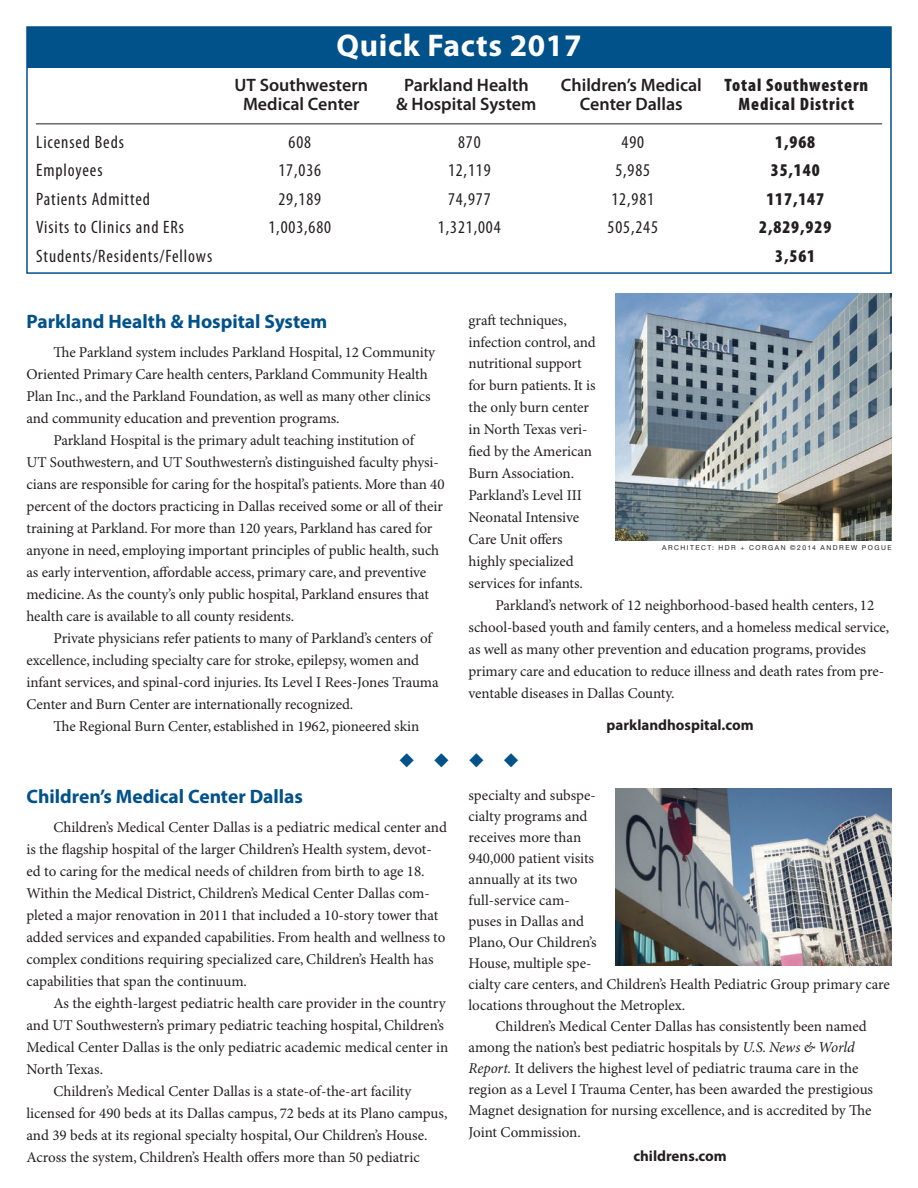
<style>
.page{position:relative;width:918px;height:1188px;background:#fff}
.page>*{position:absolute;margin:0;border:0;box-sizing:border-box;transform-origin:0 0}
.t1{font:700 31.5px "Myriad Pro";letter-spacing:.02em;color:#fff}
.t2{font:700 19.5px "Myriad Pro";color:#01518a}
.t3{font:19.5px "Zapf Dingbats ITC";color:#01518a}
.t4{font:condensed 18px "Myriad Pro";letter-spacing:.05em;color:#231f20}
.t5{font:600 18px/19px "Myriad Pro";color:#231f20;text-align:center}
.t6{font:900 condensed 18px/19px "Myriad Pro";letter-spacing:.05em;color:#231f20;text-align:center}
.t7{font:15px/22px "Minion Pro";letter-spacing:-.005em;color:#231f20}
.t8{font:700 15px "Myriad Pro";color:#231f20}
.t9{font:6.75px "Helvetica Neue";letter-spacing:.22em;color:#231f20}
.s1{font-style:italic}
</style>
<div class="page">
<img style="left:615px;top:789px;width:277px;height:177px">
<div style="left:26px;top:26px;width:866px;height:248px;border:2px solid #01518a"></div>
<hr style="left:36px;top:123px;width:846px;height:1px;background:#231f20">
<img style="left:615px;top:293px;width:277px;height:248px">
<div style="left:27px;top:27px;width:864px;height:41px;background:#01518a"></div>
<h1 class="t1" style="left:336px;top:28px;width:247px">Quick Facts 2017</h1>
<p class="t5" style="left:235px;top:76px;width:135px">UT Southwestern<br>Medical Center</p>
<p class="t5" style="left:396px;top:76px;width:142px">Parkland Health &amp; Hospital System</p>
<p class="t5" style="left:561px;top:76px;width:143px">Children’s Medical<br>Center Dallas</p>
<p class="t6" style="left:725px;top:76px;width:145px">Total Southwestern<br>Medical District</p>
<p class="t4" style="left:36px;top:132px;width:89px">Licensed Beds</p>
<p class="t4" style="left:289px;top:132px;width:24px">608</p>
<p class="t4" style="left:458px;top:132px;width:24px">870</p>
<p class="t4" style="left:622px;top:132px;width:24px">490</p>
<p class="t6" style="left:775px;top:132px;width:42px">1,968</p>
<p class="t4" style="left:36px;top:160px;width:68px">Employees</p>
<p class="t4" style="left:278px;top:160px;width:44px">17,036</p>
<p class="t4" style="left:448px;top:160px;width:44px">12,119</p>
<p class="t4" style="left:615px;top:160px;width:36px">5,985</p>
<p class="t6" style="left:771px;top:161px;width:50px">35,140</p>
<p class="t4" style="left:36px;top:189px;width:115px">Patients Admitted</p>
<p class="t4" style="left:278px;top:189px;width:44px">29,189</p>
<p class="t4" style="left:448px;top:189px;width:44px">74,977</p>
<p class="t4" style="left:611px;top:189px;width:44px">12,981</p>
<p class="t6" style="left:766px;top:189px;width:59px">117,147</p>
<p class="t4" style="left:36px;top:217px;width:149px">Visits to Clinics and ERs</p>
<p class="t4" style="left:268px;top:217px;width:64px">1,003,680</p>
<p class="t4" style="left:438px;top:217px;width:64px">1,321,004</p>
<p class="t4" style="left:608px;top:217px;width:52px">505,245</p>
<p class="t6" style="left:759px;top:218px;width:74px">2,829,929</p>
<p class="t4" style="left:36px;top:246px;width:178px">Students/Residents/Fellows</p>
<p class="t6" style="left:775px;top:246px;width:42px">3,561</p>
<p class="t7" style="left:469px;top:309px;width:100px">graft techniques,</p>
<p class="t7" style="left:469px;top:331px;width:129px">infection control, and</p>
<p class="t7" style="left:469px;top:353px;width:115px">nutritional support</p>
<p class="t7" style="left:469px;top:375px;width:128px">for burn patients. It is</p>
<p class="t7" style="left:469px;top:397px;width:122px">the only burn center</p>
<p class="t7" style="left:469px;top:419px;width:121px">in North Texas veri-</p>
<p class="t7" style="left:469px;top:441px;width:125px">fied by the American</p>
<p class="t7" style="left:469px;top:463px;width:107px">Burn Association.</p>
<p class="t7" style="left:469px;top:485px;width:115px">Parkland’s Level III</p>
<p class="t7" style="left:469px;top:507px;width:112px">Neonatal Intensive</p>
<p class="t7" style="left:469px;top:529px;width:96px">Care Unit offers</p>
<p class="t7" style="left:469px;top:551px;width:107px">highly specialized</p>
<p class="t7" style="left:469px;top:573px;width:116px">services for infants.</p>
<p class="t7" style="left:496px;top:595px;width:380px">Parkland’s network of 12 neighborhood-based health centers, 12</p>
<p class="t7" style="left:469px;top:617px;width:422px">school-based youth and family centers, and a homeless medical service,</p>
<p class="t7" style="left:469px;top:639px;width:399px">as well as many other prevention and education programs, provides</p>
<p class="t7" style="left:469px;top:661px;width:417px">primary care and education to reduce illness and death rates from pre-</p>
<p class="t7" style="left:469px;top:683px;width:208px">ventable diseases in Dallas County.</p>
<p class="t8" style="left:606px;top:716px;width:149px">parklandhospital.com</p>
<h2 class="t3" style="left:399px;top:751px;width:121px">◆◆◆◆</h2>
<h2 class="t2" style="left:26px;top:311px;width:302px">Parkland Health &amp; Hospital System</h2>
<p class="t7" style="left:26px;top:342px;width:410px;text-indent:27px">The Parkland system includes Parkland Hospital, 12 Community Oriented Primary Care health centers, Parkland Community Health Plan Inc., and the Parkland Foundation, as well as many other clinics and community education and prevention programs.</p>
<p class="t7" style="left:26px;top:430px;width:420px;text-indent:27px">Parkland Hospital is the primary adult teaching institution of<br>UT Southwestern, and UT Southwestern’s distinguished faculty physi&shy;cians are responsible for caring for the hospital’s patients. More than 40 percent of the doctors practicing in Dallas received some or all of their training at Parkland. For more than 120 years, Parkland has cared for anyone in need, employing important principles of public health, such as early intervention, affordable access, primary care, and preventive medicine. As the county’s only public hospital, Parkland ensures that health care is available to all county residents.</p>
<p class="t7" style="left:26px;top:628px;width:414px;text-indent:27px">Private physicians refer patients to many of Parkland’s centers of excellence, including specialty care for stroke, epilepsy, women and infant services, and spinal-cord injuries. Its Level I Rees-Jones Trauma Center and Burn Center are internationally recognized.</p>
<p class="t7" style="left:53px;top:715px;width:367px">The Regional Burn Center, established in 1962, pioneered skin</p>
<p class="t9" style="left:662px;top:544px;width:231px">ARCHITECT: HDR + CORGAN ©2014 ANDREW POGUE</p>
<h2 class="t2" style="left:26px;top:786px;width:278px">Children’s Medical Center Dallas</h2>
<p class="t7" style="left:26px;top:817px;width:422px;text-indent:27px">Children’s Medical Center Dallas is a pediatric medical center and is the flagship hospital of the larger Children’s Health system, devot&shy;ed to caring for the medical needs of children from birth to age 18.<br>Within the Medical District, Children’s Medical Center Dallas com&shy;pleted a major renovation in 2011 that included a 10-story tower that added services and expanded capabilities. From health and wellness to complex conditions requiring specialized care, Children’s Health has capabilities that span the continuum.</p>
<p class="t7" style="left:53px;top:993px;width:394px">As the eighth-largest pediatric health care provider in the country</p>
<p class="t7" style="left:26px;top:1015px;width:419px">and UT Southwestern’s primary pediatric teaching hospital, Children’s</p>
<p class="t7" style="left:26px;top:1037px;width:423px">Medical Center Dallas is the only pediatric academic medical center in</p>
<p class="t7" style="left:26px;top:1059px;width:78px">North Texas.</p>
<p class="t7" style="left:53px;top:1081px;width:359px">Children’s Medical Center Dallas is a state-of-the-art facility</p>
<p class="t7" style="left:26px;top:1103px;width:422px">licensed for 490 beds at its Dallas campus, 72 beds at its Plano campus,</p>
<p class="t7" style="left:26px;top:1125px;width:403px">and 39 beds at its regional specialty hospital, Our Children’s House.</p>
<p class="t7" style="left:26px;top:1147px;width:395px">Across the system, Children’s Health offers more than 50 pediatric</p>
<p class="t7" style="left:469px;top:785px;width:129px">specialty and subspe-</p>
<p class="t7" style="left:469px;top:806px;width:120px">cialty programs and</p>
<p class="t7" style="left:469px;top:827px;width:114px">receives more than</p>
<p class="t7" style="left:469px;top:848px;width:127px">940,000 patient visits</p>
<p class="t7" style="left:469px;top:869px;width:111px">annually at its two</p>
<p class="t7" style="left:469px;top:890px;width:103px">full-service cam-</p>
<p class="t7" style="left:469px;top:911px;width:117px">puses in Dallas and</p>
<p class="t7" style="left:469px;top:932px;width:130px">Plano, Our Children’s</p>
<p class="t7" style="left:469px;top:953px;width:125px">House, multiple spe-</p>
<p class="t7" style="left:469px;top:974px;width:423px">cialty care centers, and Children’s Health Pediatric Group primary care</p>
<p class="t7" style="left:469px;top:995px;width:218px">locations throughout the Metroplex.</p>
<p class="t7" style="left:496px;top:1016px;width:373px">Children’s Medical Center Dallas has consistently been named</p>
<p class="t7" style="left:469px;top:1037px;width:388px">among the nation’s best pediatric hospitals by <span class="s1">U.S. News &amp; World</span></p>
<p class="t7" style="left:469px;top:1058px;width:391px"><span class="s1">Report.</span> It delivers the highest level of pediatric trauma care in the</p>
<p class="t7" style="left:469px;top:1079px;width:406px">region as a Level I Trauma Center, has been awarded the prestigious</p>
<p class="t7" style="left:469px;top:1100px;width:405px">Magnet designation for nursing excellence, and is accredited by The</p>
<p class="t7" style="left:469px;top:1121px;width:114px">Joint Commission.</p>
<p class="t8" style="left:633px;top:1147px;width:95px">childrens.com</p>
</div>
